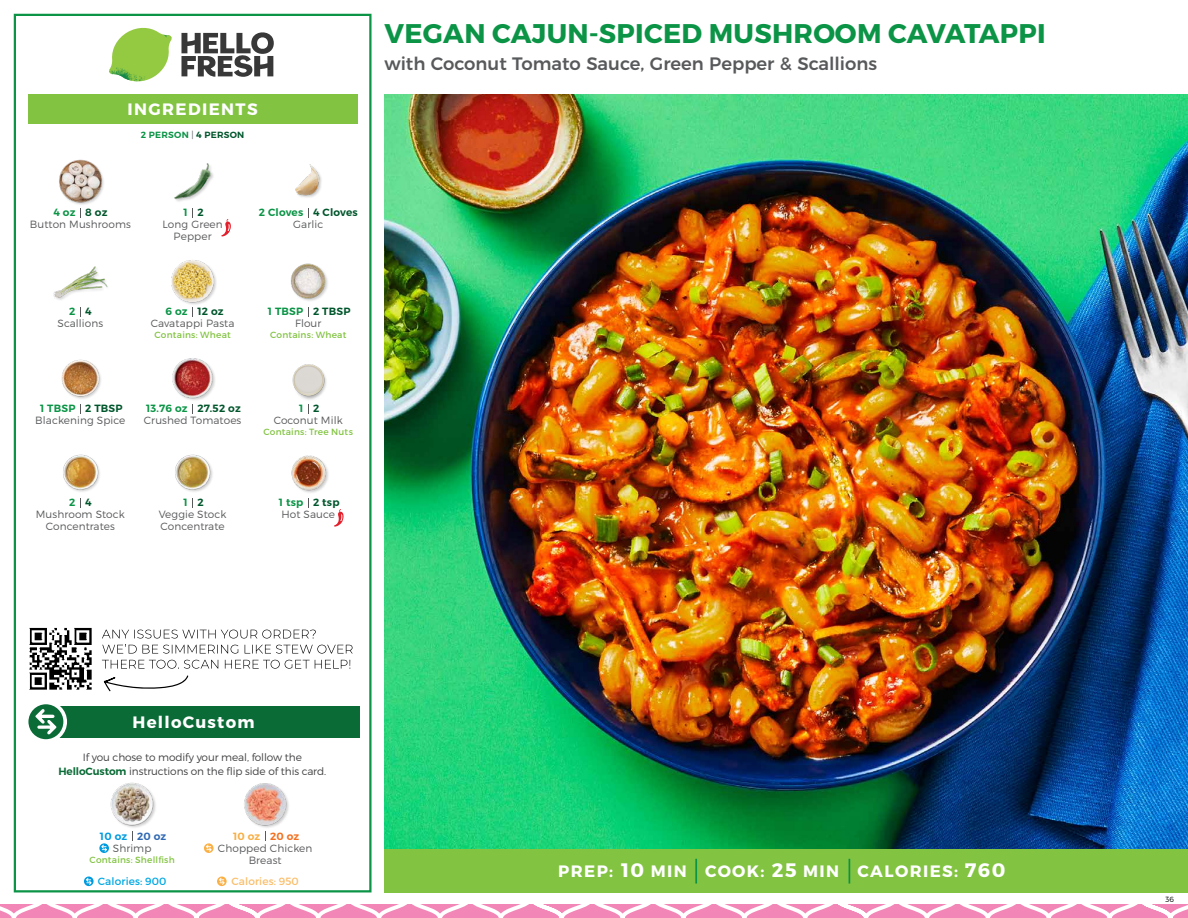
<style>
.page{position:relative;width:1188px;height:918px;background:#fff}
.page>*{position:absolute;margin:0;border:0;box-sizing:border-box;transform-origin:0 0}
.t1{font:700 27px "Montserrat";letter-spacing:.01em;color:#0b9446}
.t2{font:500 18px "Montserrat";color:#58595b}
.t3{font:700 16.5px "Montserrat";letter-spacing:.085em;color:#fff}
.t4{font:300 10.5px/12px "Montserrat";letter-spacing:.01em;color:#58595b;text-align:center}
.t5{font:300 10.5px/13.5px "Montserrat";letter-spacing:-.01em;color:#414042;text-align:center}
.t6{font:600 10.5px "Montserrat";letter-spacing:.02em;color:#00562c}
.t7{font:600 10.5px "Montserrat";letter-spacing:.02em;color:#0b9446}
.t8{font:10.5px "Montserrat";letter-spacing:.01em;color:#00a8e3}
.t9{font:10.5px "Montserrat";letter-spacing:.01em;color:#fabe6b}
.t10{font:600 10.5px "Montserrat";letter-spacing:.02em;color:#009bdf}
.t11{font:600 10.5px "Montserrat";letter-spacing:.02em;color:#f8af45}
.t12{font:9px "Montserrat";letter-spacing:.025em;color:#82c341}
.t13{font:600 9px "Montserrat";letter-spacing:.03em;color:#0b9446}
.t14{font:300 7.5px "Montserrat";color:#000}
.s1{font-weight:300;color:#58595b}
.s2{color:#00562c}
.s3{font-weight:600;color:#0b6b37}
.s4{color:#3069b3}
.s5{color:#f37121}
.s6{font-size:19.5px}
</style>
<div class="page">
<svg style="left:0;top:904px;width:1188px;height:14px"></svg>
<div style="left:384px;top:849px;width:804px;height:43px;background:#82c341"></div>
<svg style="left:181px;top:32px;width:93px;height:45px"></svg>
<svg style="left:114px;top:28px;width:55px;height:36px"></svg>
<img style="left:143px;top:28px;width:29px;height:24px">
<img style="left:112px;top:48px;width:54px;height:10px">
<img style="left:109px;top:52px;width:55px;height:30px">
<img style="left:142px;top:58px;width:24px;height:23px">
<div style="left:28px;top:94px;width:330px;height:30px;background:#82c341"></div>
<div style="left:14px;top:14px;width:358px;height:878px;border:2px solid #0b9446"></div>
<img style="left:384px;top:94px;width:804px;height:755px">
<div style="left:171px;top:260px;width:46px;height:45px;background:#000;opacity:.2"></div>
<img style="left:171px;top:260px;width:46px;height:42px">
<img style="left:291px;top:263px;width:37px;height:38px">
<img style="left:174px;top:163px;width:40px;height:39px">
<img style="left:295px;top:164px;width:27px;height:34px">
<img style="left:53px;top:266px;width:55px;height:34px">
<div style="left:59px;top:160px;width:47px;height:46px;background:#000;opacity:.2"></div>
<img style="left:59px;top:159px;width:47px;height:43px">
<img style="left:172px;top:358px;width:43px;height:42px">
<img style="left:292px;top:364px;width:34px;height:45px">
<img style="left:61px;top:359px;width:40px;height:40px">
<img style="left:175px;top:454px;width:38px;height:38px">
<img style="left:291px;top:455px;width:38px;height:38px">
<img style="left:63px;top:454px;width:37px;height:38px">
<svg style="left:334px;top:509px;width:10px;height:18px"></svg>
<div style="left:33px;top:706px;width:327px;height:31px;background:#0b6b37"></div>
<div style="left:25px;top:701px;width:42px;height:42px;background:#fff;border-radius:50%"></div>
<div style="left:28px;top:704px;width:35px;height:35px;background:#0a6b37;border-radius:50%"></div>
<svg style="left:35px;top:709px;width:22px;height:26px"></svg>
<div style="left:111px;top:783px;width:46px;height:46px;background:#000;opacity:.2"></div>
<img style="left:110px;top:783px;width:47px;height:43px">
<svg style="left:99px;top:843px;width:10px;height:10px"></svg>
<svg style="left:101px;top:845px;width:6px;height:7px"></svg>
<svg style="left:84px;top:877px;width:10px;height:9px"></svg>
<svg style="left:86px;top:878px;width:6px;height:7px"></svg>
<div style="left:244px;top:784px;width:46px;height:45px;background:#000;opacity:.2"></div>
<img style="left:244px;top:783px;width:46px;height:43px">
<hr style="left:695px;top:859px;width:2px;height:25px;background:#0b9446">
<svg style="left:849px;top:859px;width:1px;height:25px"></svg>
<img style="left:29px;top:627px;width:63px;height:63px">
<svg style="left:104px;top:675px;width:84px;height:17px"></svg>
<svg style="left:102px;top:660px;width:248px;height:9px"></svg>
<svg style="left:102px;top:630px;width:251px;height:24px"></svg>
<svg style="left:204px;top:843px;width:10px;height:10px"></svg>
<svg style="left:206px;top:845px;width:6px;height:7px"></svg>
<svg style="left:217px;top:877px;width:10px;height:9px"></svg>
<svg style="left:219px;top:878px;width:6px;height:7px"></svg>
<svg style="left:221px;top:219px;width:10px;height:17px"></svg>
<h3 class="t3" style="left:128px;top:99px;width:132px">INGREDIENTS</h3>
<p class="t13" style="left:141px;top:129px;width:105px">2 PERSON <span class="s1">|</span> <span class="s2">4 PERSON</span></p>
<h1 class="t1" style="left:385px;top:17px;width:663px">VEGAN CAJUN-SPICED MUSHROOM CAVATAPPI</h1>
<h2 class="t2" style="left:384px;top:49px;width:494px">with Coconut Tomato Sauce, Green Pepper &amp; Scallions</h2>
<p class="t7" style="left:53px;top:206px;width:24px">4 oz</p>
<p class="t6" style="left:85px;top:206px;width:24px">8 oz</p>
<p class="t7" style="left:184px;top:206px;width:6px">1</p>
<p class="t7" style="left:259px;top:206px;width:46px">2 Cloves</p>
<p class="t6" style="left:198px;top:206px;width:8px">2</p>
<p class="t6" style="left:313px;top:206px;width:46px">4 Cloves</p>
<p class="t4" style="left:30px;top:218px;width:103px">Button Mushrooms</p>
<p class="t4" style="left:162px;top:218px;width:62px">Long Green<br>Pepper</p>
<p class="t4" style="left:293px;top:218px;width:32px">Garlic</p>
<p class="t7" style="left:69px;top:305px;width:8px">2</p>
<p class="t6" style="left:85px;top:305px;width:8px">4</p>
<p class="t7" style="left:166px;top:305px;width:24px">6 oz</p>
<p class="t7" style="left:268px;top:305px;width:37px">1 TBSP</p>
<p class="t6" style="left:198px;top:305px;width:28px">12 oz</p>
<p class="t6" style="left:313px;top:305px;width:39px">2 TBSP</p>
<p class="t4" style="left:58px;top:317px;width:47px">Scallions</p>
<p class="t4" style="left:151px;top:317px;width:85px">Cavatappi Pasta</p>
<p class="t12" style="left:155px;top:330px;width:78px">Contains: Wheat</p>
<p class="t4" style="left:295px;top:317px;width:28px">Flour</p>
<p class="t12" style="left:270px;top:330px;width:78px">Contains: Wheat</p>
<p class="t7" style="left:40px;top:402px;width:37px">1 TBSP</p>
<p class="t6" style="left:85px;top:402px;width:39px">2 TBSP</p>
<p class="t7" style="left:146px;top:402px;width:43px">13.76 oz</p>
<p class="t7" style="left:299px;top:402px;width:6px">1</p>
<p class="t6" style="left:198px;top:402px;width:45px">27.52 oz</p>
<p class="t6" style="left:313px;top:402px;width:8px">2</p>
<p class="t4" style="left:35px;top:414px;width:92px">Blackening Spice</p>
<p class="t4" style="left:144px;top:414px;width:99px">Crushed Tomatoes</p>
<p class="t4" style="left:274px;top:414px;width:70px">Coconut Milk</p>
<p class="t12" style="left:263px;top:427px;width:91px">Contains: Tree Nuts</p>
<p class="t7" style="left:69px;top:496px;width:8px">2</p>
<p class="t6" style="left:85px;top:496px;width:8px">4</p>
<p class="t6" style="left:198px;top:496px;width:8px">2</p>
<p class="t6" style="left:313px;top:496px;width:28px">2 tsp</p>
<p class="t7" style="left:184px;top:496px;width:6px">1</p>
<p class="t7" style="left:279px;top:496px;width:26px">1 tsp</p>
<p class="t4" style="left:36px;top:508px;width:91px">Mushroom Stock<br>Concentrates</p>
<p class="t4" style="left:159px;top:508px;width:69px;text-align:left">Veggie Stock<br>Concentrate</p>
<p class="t4" style="left:281px;top:508px;width:55px">Hot Sauce</p>
<h3 class="t3" style="left:133px;top:712px;width:123px">HelloCustom</h3>
<p class="t5" style="left:58px;top:750px;width:269px">If you chose to modify your meal, follow the<br><span class="s3">HelloCustom</span> instructions on the flip side of this card.</p>
<p class="t10" style="left:100px;top:829px;width:68px">10 oz <span class="s4">20 oz</span></p>
<p class="t4" style="left:113px;top:842px;width:40px">Shrimp</p>
<p class="t12" style="left:90px;top:854px;width:87px">Contains: Shellfish</p>
<p class="t8" style="left:98px;top:875px;width:70px">Calories: 900</p>
<p class="t11" style="left:233px;top:830px;width:68px">10 oz <span class="s5">20 oz</span></p>
<p class="t4" style="left:218px;top:842px;width:96px">Chopped Chicken<br>Breast</p>
<p class="t9" style="left:232px;top:874px;width:69px">Calories: 950</p>
<h3 class="t3" style="left:558px;top:861px;width:449px">PREP: <span class="s6">10</span> MIN COOK: <span class="s6">25</span> MIN CALORIES: <span class="s6">760</span></h3>
<p class="t14" style="left:1166px;top:895px;width:10px">36</p>
</div>
